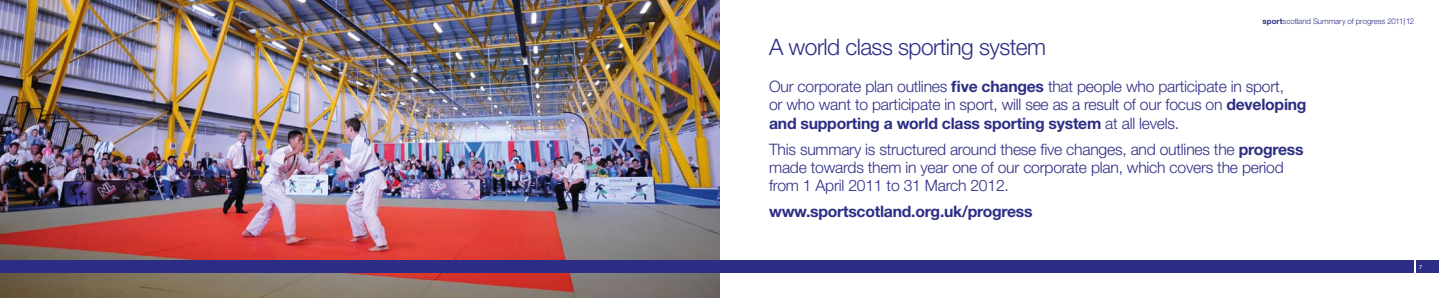
<style>
.page{position:relative;width:1439px;height:298px;background:#fff}
.page>*{position:absolute;margin:0;border:0;box-sizing:border-box;transform-origin:0 0}
.t1{font:300 22.75px "Helvetica Neue";letter-spacing:-.025em;color:#2c2d84}
.t2{font:300 15.75px/18.4px "Helvetica Neue";letter-spacing:-.015em;color:#2c2d84}
.t3{font:700 15.75px "Helvetica Neue";letter-spacing:-.015em;color:#2c2d84}
.t4{font:300 7.88px "Helvetica Neue";letter-spacing:-.005em;color:#2c2d84}
.t5{font:5.69px "Helvetica Neue";color:#fff}
.s1{font-weight:700}
.s2{font-size:9.62px}
</style>
<div class="page">
<img style="left:0;top:0;width:719px;height:298px">
<div style="left:0;top:260px;width:719px;height:13px;background:#2c2d84"></div>
<div style="left:1416px;top:260px;width:23px;height:13px;background:#2c2d84"></div>
<div style="left:719px;top:260px;width:695px;height:13px;background:#2c2d84"></div>
<p class="t4" style="left:1262px;top:16px;width:153px"><span class="s1">sport</span>scotland Summary of progress 2011<span class="s2">|</span>12</p>
<h1 class="t1" style="left:769px;top:33px;width:278px">A world class sporting system</h1>
<p class="t2" style="left:769px;top:77px;width:539px">Our corporate plan outlines <span class="s1">five changes</span> that people who participate in sport,<br>or who want to participate in sport, will see as a result of our focus on <span class="s1">developing and supporting a world class sporting system</span> at all levels.</p>
<p class="t2" style="left:769px;top:139px;width:536px">This summary is structured around these five changes, and outlines the <span class="s1">progress </span>made towards them in year one of our corporate plan, which covers the period from 1 April 2011 to 31 March 2012.</p>
<p class="t3" style="left:769px;top:202px;width:265px">www.sportscotland.org.uk/progress</p>
<p class="t5" style="left:1419px;top:263px;width:5px">7</p>
</div>
